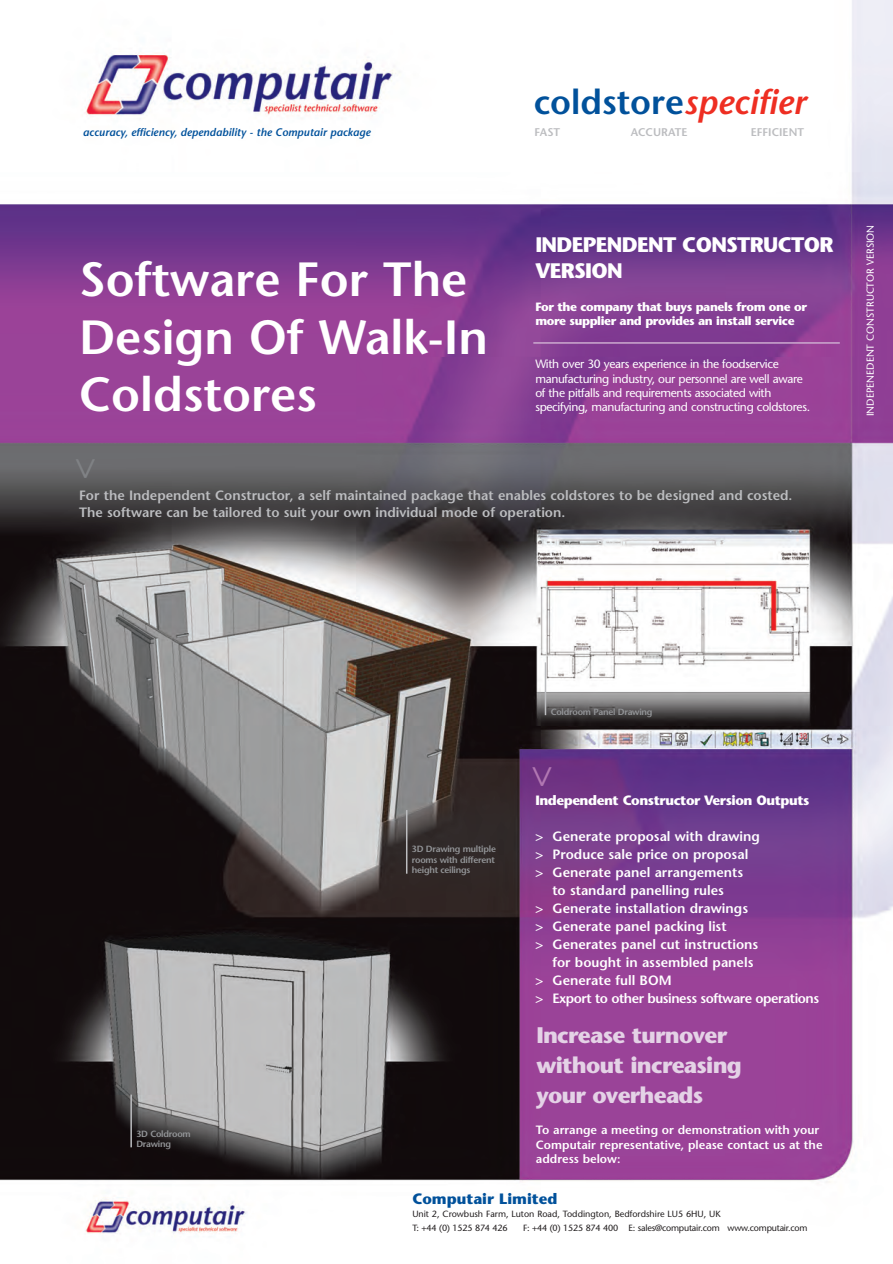
<style>
.page{position:relative;width:893px;height:1264px;background:#fff}
.page>*{position:absolute;margin:0;border:0;box-sizing:border-box;transform-origin:0 0}
.t1{font:600 47.85px/57.4px "Stone Sans";color:#fff}
.t2{font:36.75px "Stone Sans";color:#808285}
.t3{font:36.75px "Stone Sans";color:#b177b2}
.t4{font:600 34.65px "Stone Sans";color:#01519b}
.t5{font:700 22.5px/30px "Stone Sans";letter-spacing:-.03em;color:#e4d2e6}
.t6{font:700 21px/25.2px "Stone Sans";letter-spacing:-.03em;color:#fff}
.t7{font:700 15px "Stone Sans";color:#01519b}
.t8{font:600 13.5px "Stone Sans";color:#fff}
.t9{font:600 13.5px/16.5px "Stone Sans";color:#bcbdc0}
.t10{font:600 13.5px "Stone Sans";letter-spacing:-.035em;color:#fff}
.t11{font:700 13.5px "Stone Sans";letter-spacing:-.03em;color:#fff}
.t12{font:12px/14.4px "Stone Sans";letter-spacing:-.03em;color:#fff}
.t13{font:600 12px/14.2px "Stone Sans";color:#fff}
.t14{font:700 12px/14.4px "Stone Sans";letter-spacing:-.03em;color:#fff}
.t15{font:600 11.1px "Stone Sans";color:#bcbdc0}
.t16{font:italic 600 10.95px "Stone Sans";color:#01519b}
.t17{font:10.05px "Stone Sans";color:#fff}
.t18{font:600 9px/10.5px "Stone Sans";letter-spacing:-.03em;color:#939598;text-align:justify}
.t19{font:9px/13.5px "Stone Sans";color:#231f20}
.t20{font:9px "Stone Sans";letter-spacing:-.025em;color:#231f20}
.s1{font-style:italic;color:#ee2e22}
</style>
<div class="page">
<img style="left:0;top:0;width:893px;height:1234px">
<hr style="left:406px;top:810px;width:1px;height:63px;background:#bcbdc0">
<hr style="left:545px;top:662px;width:1px;height:53px;background:#bcbdc0">
<hr style="left:130px;top:1094px;width:2px;height:53px;background:#bcbdc0">
<hr style="left:533px;top:342px;width:307px;height:1px;background:#ccaacf">
<h3 class="t4" style="left:534px;top:88px;width:274px">coldstore<span class="s1">specifier</span></h3>
<p class="t16" style="left:83px;top:128px;width:289px">accuracy, efficiency, dependability - the Computair package</p>
<p class="t15" style="left:534px;top:128px;width:27px">FAST</p>
<p class="t15" style="left:630px;top:128px;width:58px">ACCURATE</p>
<p class="t15" style="left:751px;top:128px;width:55px">EFFICIENT</p>
<h1 class="t1" style="left:79px;top:256px;width:410px">Software For The<br>Design Of Walk-In<br>Coldstores</h1>
<h2 class="t2" style="left:103px;top:458px;width:23px;rotate:90deg">&gt;</h2>
<h3 class="t6" style="left:535px;top:234px;width:299px">INDEPENDENT CONSTRUCTOR<br>VERSION</h3>
<p class="t14" style="left:535px;top:300px;width:273px">For the company that buys panels from one or more supplier and provides an install service</p>
<p class="t12" style="left:535px;top:358px;width:276px">With over 30 years experience in the foodservice manufacturing industry, our personnel are well aware of the pitfalls and requirements associated with specifying, manufacturing and constructing coldstores.</p>
<p class="t9" style="left:79px;top:488px;width:715px">For the Independent Constructor, a self maintained package that enables coldstores to be designed and costed.<br>The software can be tailored to suit your own individual mode of operation.</p>
<p class="t17" style="left:866px;top:416px;width:193px;rotate:-90deg">INDEPENEDENT CONSTRUCTOR VERSION</p>
<p class="t18" style="left:136px;top:1128px;width:56px">3D Coldroom<br>Drawing</p>
<p class="t18" style="left:551px;top:707px;width:103px">Coldroom Panel Drawing</p>
<p class="t18" style="left:412px;top:844px;width:85px">3D Drawing multiple rooms with different height ceilings</p>
<h2 class="t3" style="left:560px;top:766px;width:23px;rotate:90deg">&gt;</h2>
<p class="t11" style="left:535px;top:795px;width:276px">Independent Constructor Version Outputs</p>
<p class="t8" style="left:535px;top:831px;width:226px">&gt; Generate proposal with drawing</p>
<p class="t8" style="left:535px;top:849px;width:214px">&gt; Produce sale price on proposal</p>
<p class="t8" style="left:535px;top:867px;width:209px">&gt; Generate panel arrangements</p>
<p class="t8" style="left:552px;top:885px;width:173px">to standard panelling rules</p>
<p class="t8" style="left:535px;top:903px;width:214px">&gt; Generate installation drawings</p>
<p class="t8" style="left:535px;top:921px;width:193px">&gt; Generate panel packing list</p>
<p class="t8" style="left:535px;top:939px;width:224px">&gt; Generates panel cut instructions</p>
<p class="t8" style="left:552px;top:957px;width:202px">for bought in assembled panels</p>
<p class="t8" style="left:535px;top:975px;width:138px">&gt; Generate full BOM</p>
<p class="t10" style="left:535px;top:993px;width:285px">&gt; Export to other business software operations</p>
<h3 class="t5" style="left:536px;top:1022px;width:207px">Increase turnover without increasing your overheads</h3>
<p class="t13" style="left:536px;top:1124px;width:288px">To arrange a meeting or demonstration with your<br>Computair representative, please contact us at the address below:</p>
<p class="t7" style="left:412px;top:1192px;width:147px">Computair Limited</p>
<p class="t19" style="left:412px;top:1207px;width:310px">Unit 2, Crowbush Farm, Luton Road, Toddington, Bedfordshire LU5 6HU, UK<br>T: +44 (0) 1525 874 426</p>
<p class="t20" style="left:523px;top:1223px;width:286px">F: +44 (0) 1525 874 400 E: sales@computair.com www.computair.com</p>
</div>
